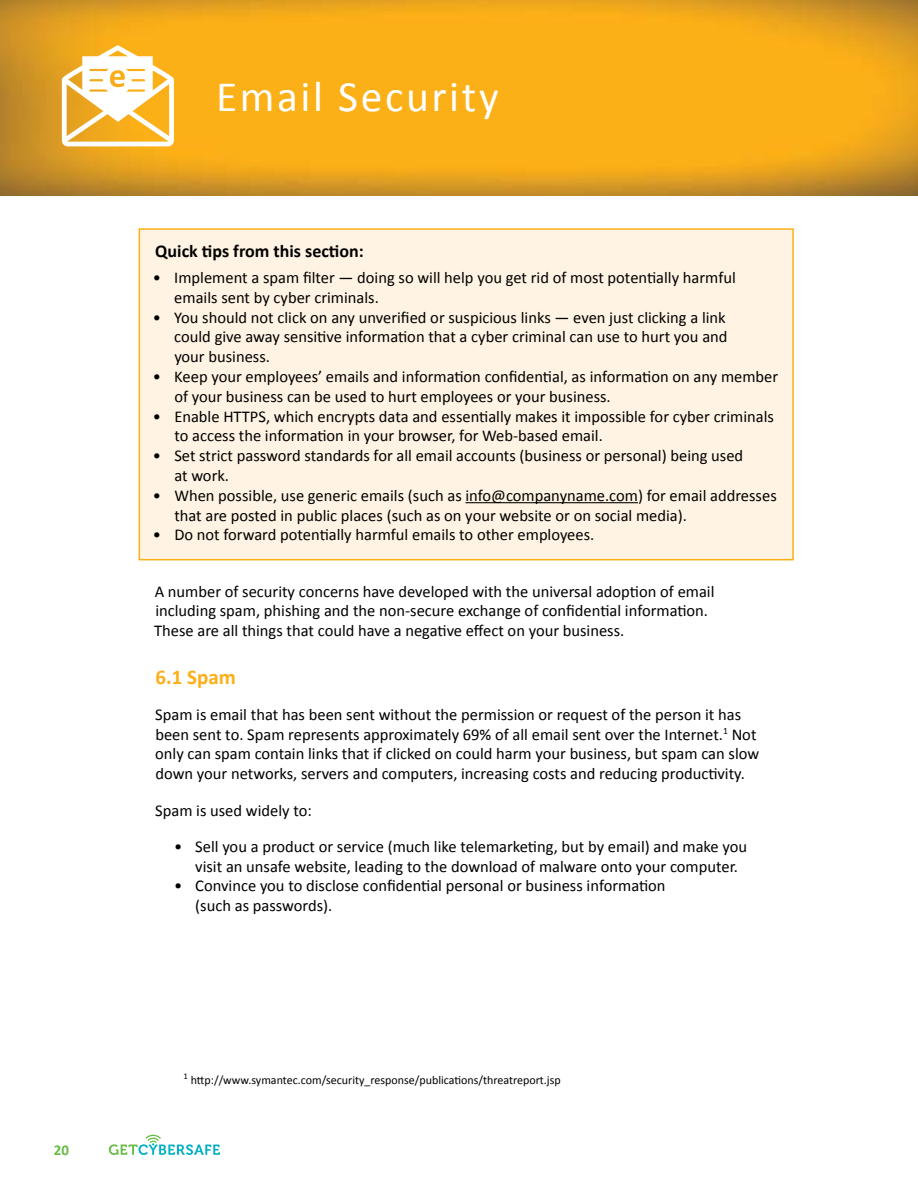
<style>
.page{position:relative;width:918px;height:1188px;background:#fff}
.page>*{position:absolute;margin:0;border:0;box-sizing:border-box;transform-origin:0 0}
.t1{font:43.5px "Calibri";letter-spacing:.06em;color:#fff}
.t2{font:700 21px "Calibri";color:#fcaf17}
.t3{font:700 18px "Calibri";color:#000}
.t4{font:16.5px/19.8px "Calibri";color:#000}
.t5{font:700 15px "Calibri";color:#68bd46}
.t6{font:12px "Calibri";color:#000}
</style>
<div class="page">
<svg style="left:109px;top:1135px;width:111px;height:20px"></svg>
<div style="left:139px;top:228px;width:655px;height:332px;background:#fff4e3;border:2px solid #fcaf17"></div>
<hr style="left:465px;top:502px;width:173px;height:1px;background:#000">
<img style="left:0;top:0;width:918px;height:196px">
<svg style="left:62px;top:45px;width:112px;height:101px"></svg>
<p class="t5" style="left:54px;top:1140px;width:17px">20</p>
<h1 class="t1" style="left:216px;top:69px;width:284px">Email Security</h1>
<p class="t3" style="left:155px;top:239px;width:210px">Quick tips from this section:</p>
<p class="t4" style="left:174px;top:268px;width:563px;text-indent:-21px">• Implement a spam filter — doing so will help you get rid of most potentially harmful emails sent by cyber criminals.</p>
<p class="t4" style="left:174px;top:307px;width:555px;text-align:justify;text-indent:-21px">• You should not click on any unverified or suspicious links — even just clicking a link could give away sensitive information that a cyber criminal can use to hurt you and your business.</p>
<p class="t4" style="left:174px;top:367px;width:605px;text-indent:-21px">• Keep your employees’ emails and information confidential, as information on any member of your business can be used to hurt employees or your business.</p>
<p class="t4" style="left:174px;top:406px;width:601px;text-indent:-21px">• Enable HTTPS, which encrypts data and essentially makes it impossible for cyber criminals to access the information in your browser, for Web-based email.</p>
<p class="t4" style="left:174px;top:446px;width:570px;text-indent:-21px">• Set strict password standards for all email accounts (business or personal) being used at work.</p>
<p class="t4" style="left:174px;top:486px;width:604px;text-indent:-21px">• When possible, use generic emails (such as info@companyname.com) for email addresses that are posted in public places (such as on your website or on social media).</p>
<p class="t4" style="left:153px;top:525px;width:443px">• Do not forward potentially harmful emails to other employees.</p>
<p class="t4" style="left:154px;top:581px;width:562px">A number of security concerns have developed with the universal adoption of email including spam, phishing and the non-secure exchange of confidential information.<br>These are all things that could have a negative effect on your business.</p>
<p class="t2" style="left:156px;top:663px;width:82px">6.1 Spam</p>
<p class="t4" style="left:155px;top:705px;width:606px">Spam is email that has been sent without the permission or request of the person it has been sent to. Spam represents approximately 69% of all email sent over the Internet.<sup>1</sup> Not only can spam contain links that if clicked on could harm your business, but spam can slow down your networks, servers and computers, increasing costs and reducing productivity.</p>
<p class="t4" style="left:155px;top:800px;width:158px">Spam is used widely to:</p>
<p class="t4" style="left:195px;top:837px;width:553px;text-indent:-21px">• Sell you a product or service (much like telemarketing, but by email) and make you visit an unsafe website, leading to the download of malware onto your computer.</p>
<p class="t4" style="left:195px;top:876px;width:472px;text-indent:-21px">• Convince you to disclose confidential personal or business information (such as passwords).</p>
<p class="t6" style="left:184px;top:1072px;width:379px"><sup>1</sup> http://www.symantec.com/security_response/publications/threatreport.jsp</p>
</div>
